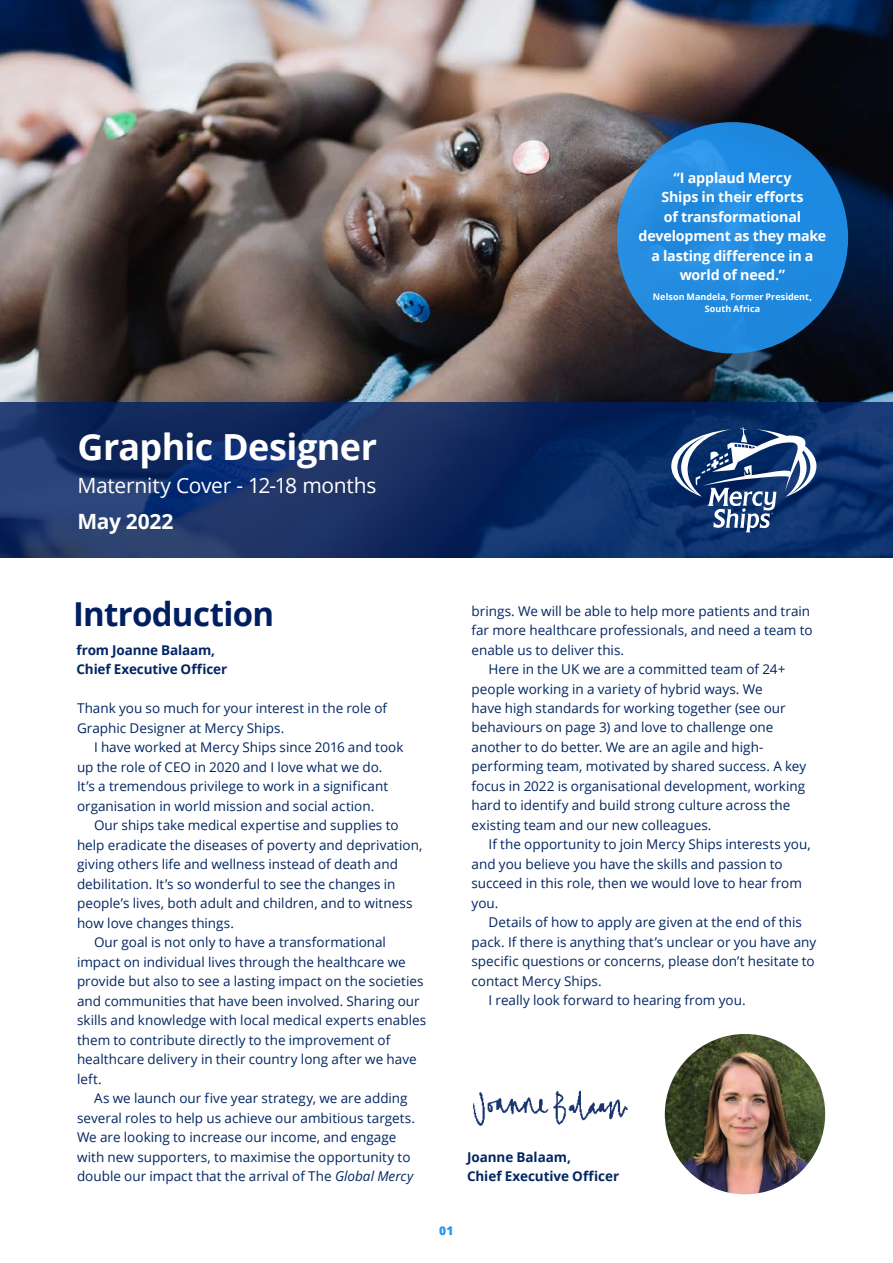
<style>
.page{position:relative;width:893px;height:1263px;background:#fff}
.page>*{position:absolute;margin:0;border:0;box-sizing:border-box;transform-origin:0 0}
.t1{font:700 36px "Open Sans";letter-spacing:-.015em;color:#fff}
.t2{font:700 33px "Open Sans";letter-spacing:-.02em;color:#001f60}
.t3{font:21px "Open Sans";letter-spacing:-.015em;color:#fff}
.t4{font:700 21px "Open Sans";letter-spacing:-.015em;color:#fff}
.t5{font:700 14.25px/19.5px "Open Sans";letter-spacing:-.01em;color:#fff;text-align:center}
.t6{font:13.5px/19.5px "Open Sans";color:#022662}
.t7{font:700 13.5px/19.5px "Open Sans";letter-spacing:-.01em;color:#022662}
.t8{font:800 12px "Open Sans";color:#2196f3}
.t9{font:700 9px/12px "Open Sans";letter-spacing:.005em;color:#fff;text-align:center}
.s1{font-style:italic}
</style>
<div class="page">
<img style="left:0;top:0;width:893px;height:402px">
<svg style="left:0;top:402px;width:893px;height:156px;background:#132f65"></svg>
<svg style="left:671px;top:427px;width:145px;height:105px"></svg>
<div style="left:617px;top:122px;width:231px;height:231px;background:linear-gradient(to right,#298fe1,#1b88e0);border-radius:50%"></div>
<img style="left:665px;top:1034px;width:160px;height:160px;border-radius:80px">
<img style="left:473px;top:1090px;width:155px;height:36px">
<p class="t5" style="left:639px;top:168px;width:189px">“I applaud Mercy<br>Ships in their efforts<br>of transformational development as they make a lasting difference in a world of need.”</p>
<p class="t9" style="left:653px;top:291px;width:161px">Nelson Mandela, Former President,<br>South Africa</p>
<h1 class="t1" style="left:78px;top:421px;width:301px">Graphic Designer</h1>
<h3 class="t3" style="left:78px;top:471px;width:300px">Maternity Cover - 12-18 months</h3>
<h3 class="t4" style="left:78px;top:506px;width:97px">May 2022</h3>
<h2 class="t2" style="left:73px;top:591px;width:203px">Introduction</h2>
<p class="t7" style="left:77px;top:640px;width:152px">from Joanne Balaam,<br>Chief Executive Officer</p>
<p class="t6" style="left:77px;top:698px;width:312px">Thank you so much for your interest in the role of<br>Graphic Designer at Mercy Ships.</p>
<p class="t6" style="left:77px;top:737px;width:328px;text-indent:17px">I have worked at Mercy Ships since 2016 and took up the role of CEO in 2020 and I love what we do.<br>It’s a tremendous privilege to work in a significant organisation in world mission and social action.</p>
<p class="t6" style="left:94px;top:815px;width:306px">Our ships take medical expertise and supplies to</p>
<p class="t6" style="left:77px;top:835px;width:347px">help eradicate the diseases of poverty and deprivation,</p>
<p class="t6" style="left:77px;top:854px;width:322px">giving others life and wellness instead of death and</p>
<p class="t6" style="left:77px;top:874px;width:320px">debilitation. It’s so wonderful to see the changes in</p>
<p class="t6" style="left:77px;top:893px;width:337px">people’s lives, both adult and children, and to witness</p>
<p class="t6" style="left:77px;top:913px;width:158px">how love changes things.</p>
<p class="t6" style="left:94px;top:932px;width:294px">Our goal is not only to have a transformational</p>
<p class="t6" style="left:77px;top:952px;width:330px">impact on individual lives through the healthcare we</p>
<p class="t6" style="left:77px;top:971px;width:348px">provide but also to see a lasting impact on the societies</p>
<p class="t6" style="left:77px;top:990px;width:344px">and communities that have been involved. Sharing our</p>
<p class="t6" style="left:77px;top:1010px;width:351px">skills and knowledge with local medical experts enables</p>
<p class="t6" style="left:77px;top:1029px;width:315px">them to contribute directly to the improvement of</p>
<p class="t6" style="left:77px;top:1049px;width:341px">healthcare delivery in their country long after we have</p>
<p class="t6" style="left:77px;top:1068px;width:26px">left.</p>
<p class="t6" style="left:94px;top:1088px;width:315px">As we launch our five year strategy, we are adding</p>
<p class="t6" style="left:77px;top:1107px;width:340px">several roles to help us achieve our ambitious targets.</p>
<p class="t6" style="left:77px;top:1127px;width:321px">We are looking to increase our income, and engage</p>
<p class="t6" style="left:77px;top:1146px;width:335px">with new supporters, to maximise the opportunity to</p>
<p class="t6" style="left:77px;top:1166px;width:338px">double our impact that the arrival of The <span class="s1">Global Mercy</span></p>
<p class="t6" style="left:472px;top:600px;width:340px">brings. We will be able to help more patients and train</p>
<p class="t6" style="left:472px;top:620px;width:342px">far more healthcare professionals, and need a team to</p>
<p class="t6" style="left:472px;top:639px;width:154px">enable us to deliver this.</p>
<p class="t6" style="left:489px;top:659px;width:298px">Here in the UK we are a committed team of 24+</p>
<p class="t6" style="left:472px;top:678px;width:293px">people working in a variety of hybrid ways. We</p>
<p class="t6" style="left:472px;top:698px;width:316px">have high standards for working together (see our</p>
<p class="t6" style="left:472px;top:717px;width:303px">behaviours on page 3) and love to challenge one</p>
<p class="t6" style="left:472px;top:737px;width:293px">another to do better. We are an agile and high-</p>
<p class="t6" style="left:472px;top:756px;width:336px">performing team, motivated by shared success. A key</p>
<p class="t6" style="left:472px;top:776px;width:335px">focus in 2022 is organisational development, working</p>
<p class="t6" style="left:472px;top:795px;width:320px">hard to identify and build strong culture across the</p>
<p class="t6" style="left:472px;top:815px;width:241px">existing team and our new colleagues.</p>
<p class="t6" style="left:489px;top:834px;width:324px">If the opportunity to join Mercy Ships interests you,</p>
<p class="t6" style="left:472px;top:854px;width:313px">and you believe you have the skills and passion to</p>
<p class="t6" style="left:472px;top:873px;width:332px">succeed in this role, then we would love to hear from</p>
<p class="t6" style="left:472px;top:893px;width:28px">you.</p>
<p class="t6" style="left:489px;top:912px;width:315px">Details of how to apply are given at the end of this</p>
<p class="t6" style="left:472px;top:932px;width:346px">pack. If there is anything that’s unclear or you have any</p>
<p class="t6" style="left:472px;top:951px;width:345px">specific questions or concerns, please don’t hesitate to</p>
<p class="t6" style="left:472px;top:971px;width:132px">contact Mercy Ships.</p>
<p class="t6" style="left:489px;top:990px;width:259px">I really look forward to hearing from you.</p>
<p class="t7" style="left:467px;top:1147px;width:154px">Joanne Balaam,<br>Chief Executive Officer</p>
<p class="t8" style="left:439px;top:1221px;width:16px">01</p>
</div>
